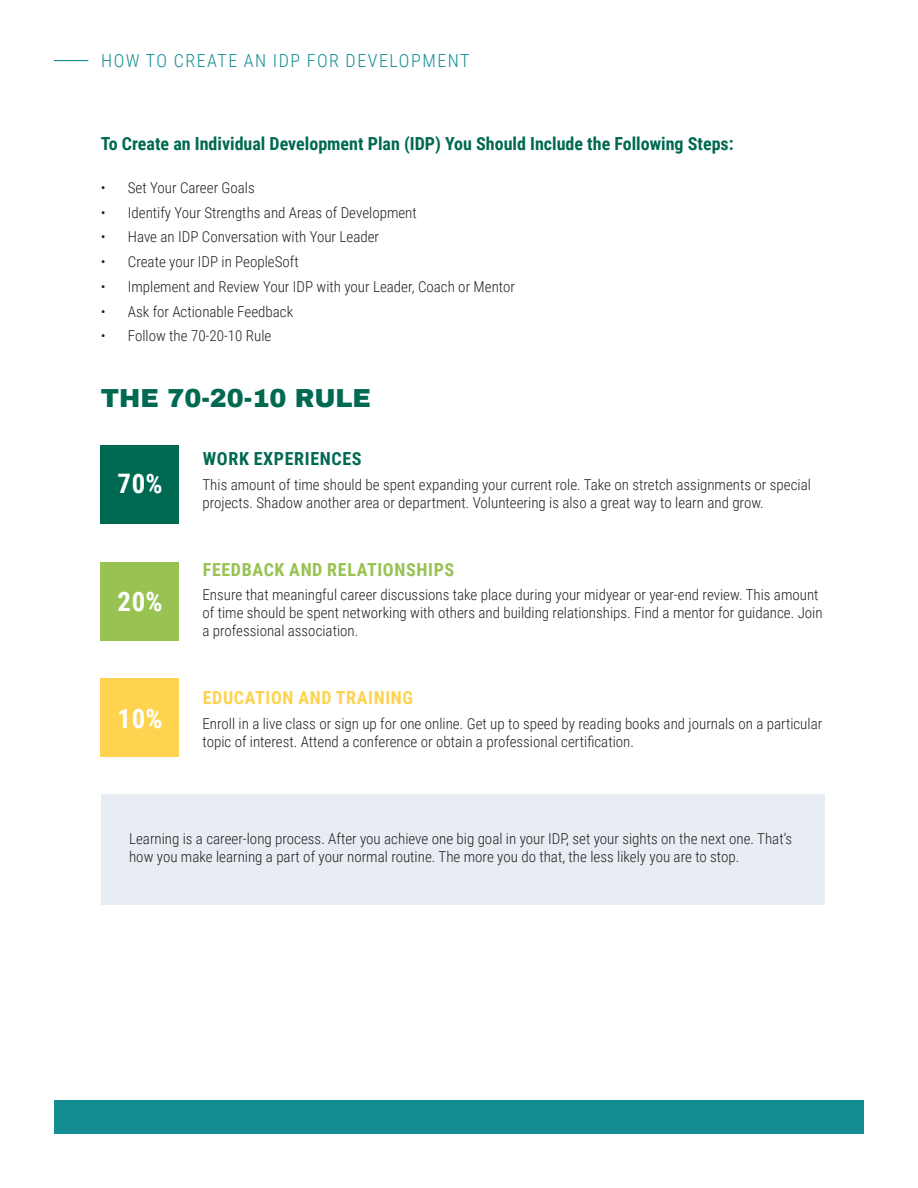
<style>
.page{position:relative;width:918px;height:1188px;background:#fff}
.page>*{position:absolute;margin:0;border:0;box-sizing:border-box;transform-origin:0 0}
.t1{font:700 26.85px "Roboto Condensed";color:#fff}
.t2{font:900 25.5px "Archivo";color:#006951}
.t3{font:700 18px "Roboto Condensed";color:#006951}
.t4{font:300 18px "Roboto Condensed";letter-spacing:.085em;color:#138d92}
.t5{font:700 18px "Roboto Condensed";letter-spacing:.035em;color:#98c252}
.t6{font:700 18px "Roboto Condensed";letter-spacing:.035em;color:#fdd34f}
.t7{font:700 18px "Roboto Condensed";letter-spacing:.035em;color:#006951}
.t8{font:300 15px/18px "Roboto Condensed";color:#231f20}
</style>
<div class="page">
<hr style="left:54px;top:60px;width:34px;height:1px;background:#138d92">
<div style="left:101px;top:795px;width:723px;height:110px;background:#e7edf3"></div>
<div style="left:54px;top:1100px;width:810px;height:34px;background:#138d92"></div>
<div style="left:101px;top:446px;width:78px;height:78px;background:#006951"></div>
<div style="left:101px;top:562px;width:78px;height:78px;background:#98c252"></div>
<div style="left:101px;top:679px;width:78px;height:78px;background:#fdd34f"></div>
<p class="t4" style="left:101px;top:48px;width:370px">HOW TO CREATE AN IDP FOR DEVELOPMENT</p>
<p class="t3" style="left:101px;top:131px;width:634px">To Create an Individual Development Plan (IDP) You Should Include the Following Steps:</p>
<p class="t8" style="left:101px;top:178px;width:155px">• Set Your Career Goals</p>
<p class="t8" style="left:101px;top:203px;width:318px">• Identify Your Strengths and Areas of Development</p>
<p class="t8" style="left:101px;top:228px;width:280px">• Have an IDP Conversation with Your Leader</p>
<p class="t8" style="left:101px;top:252px;width:199px">• Create your IDP in PeopleSoft</p>
<p class="t8" style="left:101px;top:277px;width:416px">• Implement and Review Your IDP with your Leader, Coach or Mentor</p>
<p class="t8" style="left:101px;top:302px;width:194px">• Ask for Actionable Feedback</p>
<p class="t8" style="left:101px;top:327px;width:172px">• Follow the 70-20-10 Rule</p>
<p class="t2" style="left:101px;top:383px;width:272px">THE 70-20-10 RULE</p>
<p class="t1" style="left:118px;top:465px;width:47px">70%</p>
<p class="t1" style="left:118px;top:583px;width:47px">20%</p>
<p class="t1" style="left:118px;top:700px;width:47px">10%</p>
<p class="t7" style="left:203px;top:446px;width:160px">WORK EXPERIENCES</p>
<p class="t8" style="left:202px;top:475px;width:610px">This amount of time should be spent expanding your current role. Take on stretch assignments or special projects. Shadow another area or department. Volunteering is also a great way to learn and grow.</p>
<p class="t5" style="left:203px;top:557px;width:253px">FEEDBACK AND RELATIONSHIPS</p>
<p class="t8" style="left:202px;top:586px;width:622px">Ensure that meaningful career discussions take place during your midyear or year-end review. This amount of time should be spent networking with others and building relationships. Find a mentor for guidance. Join a professional association.</p>
<p class="t6" style="left:203px;top:685px;width:212px">EDUCATION AND TRAINING</p>
<p class="t8" style="left:202px;top:714px;width:621px">Enroll in a live class or sign up for one online. Get up to speed by reading books and journals on a particular topic of interest. Attend a conference or obtain a professional certification.</p>
<p class="t8" style="left:129px;top:829px;width:665px">Learning is a career-long process. After you achieve one big goal in your IDP, set your sights on the next one. That’s how you make learning a part of your normal routine. The more you do that, the less likely you are to stop.</p>
</div>
